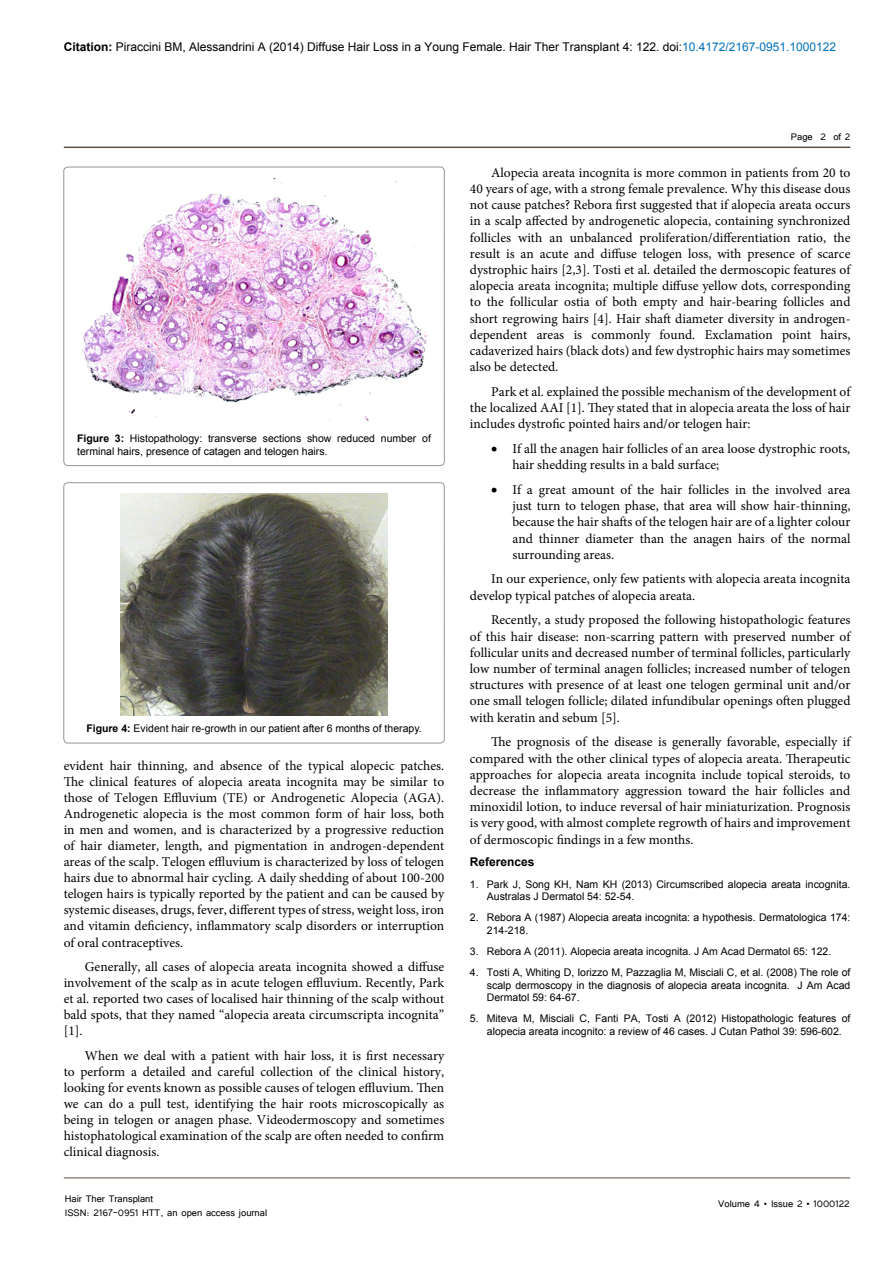
<style>
.page{position:relative;width:893px;height:1263px;background:#fff}
.page>*{position:absolute;margin:0;border:0;box-sizing:border-box;transform-origin:0 0}
.t1{font:13.5px/16.2px "Minion Pro";color:#000;text-align:justify}
.t2{font:12px "Arial";color:#000}
.t3{font:12px/14.4px "Tunga";color:#000}
.t4{font:700 12px "Arial";color:#000}
.t5{font:10.5px/12.6px "Arial";color:#000}
.s1{font-weight:700}
.s2{color:#0072bc}
</style>
<div class="page">
<hr style="left:64px;top:147px;width:786px;height:1px;background:#624d45">
<hr style="left:64px;top:1178px;width:786px;height:1px;background:#624d45">
<div style="left:64px;top:167px;width:380px;height:299px;border:1px solid #939598;border-radius:4px"></div>
<img style="left:81px;top:178px;width:347px;height:244px">
<div style="left:64px;top:483px;width:380px;height:260px;border:1px solid #939598;border-radius:4px"></div>
<img style="left:121px;top:494px;width:266px;height:222px">
<p class="t2" style="left:64px;top:39px;width:774px"><span class="s1">Citation:</span> Piraccini BM, Alessandrini A (2014) Diffuse Hair Loss in a Young Female. Hair Ther Transplant 4: 122. doi:<span class="s2">10.4172/2167-0951.1000122</span></p>
<p class="t5" style="left:77px;top:432px;width:355px"><span class="s1">Figure 3:</span> Histopathology: transverse sections show reduced number of terminal hairs, presence of catagen and telogen hairs.</p>
<p class="t5" style="left:86px;top:722px;width:337px"><span class="s1">Figure 4:</span> Evident hair re-growth in our patient after 6 months of therapy.</p>
<p class="t1" style="left:64px;top:758px;width:382px">evident hair thinning, and absence of the typical alopecic patches.<br>The clinical features of alopecia areata incognita may be similar to those of Telogen Effluvium (TE) or Androgenetic Alopecia (AGA).<br>Androgenetic alopecia is the most common form of hair loss, both in men and women, and is characterized by a progressive reduction of hair diameter, length, and pigmentation in androgen-dependent areas of the scalp. Telogen effluvium is characterized by loss of telogen hairs due to abnormal hair cycling. A daily shedding of about 100-200 telogen hairs is typically reported by the patient and can be caused by systemic diseases, drugs, fever, different types of stress, weight loss, iron and vitamin deficiency, inflammatory scalp disorders or interruption of oral contraceptives.</p>
<p class="t1" style="left:64px;top:959px;width:382px;text-indent:21px">Generally, all cases of alopecia areata incognita showed a diffuse involvement of the scalp as in acute telogen effluvium. Recently, Park et al. reported two cases of localised hair thinning of the scalp without bald spots, that they named “alopecia areata circumscripta incognita” [1].</p>
<p class="t1" style="left:64px;top:1047px;width:382px;text-indent:21px">When we deal with a patient with hair loss, it is first necessary to perform a detailed and careful collection of the clinical history, looking for events known as possible causes of telogen effluvium. Then we can do a pull test, identifying the hair roots microscopically as being in telogen or anagen phase. Videodermoscopy and sometimes histophatological examination of the scalp are often needed to confirm clinical diagnosis.</p>
<p class="t3" style="left:65px;top:1190px;width:204px">Hair Ther Transplant<br>ISSN: 2167-0951 HTT, an open access journal</p>
<p class="t3" style="left:791px;top:128px;width:61px">Page 2 of 2</p>
<p class="t1" style="left:470px;top:164px;width:382px;text-indent:21px">Alopecia areata incognita is more common in patients from 20 to 40 years of age, with a strong female prevalence. Why this disease dous not cause patches? Rebora first suggested that if alopecia areata occurs in a scalp affected by androgenetic alopecia, containing synchronized follicles with an unbalanced proliferation/differentiation ratio, the result is an acute and diffuse telogen loss, with presence of scarce dystrophic hairs [2,3]. Tosti et al. detailed the dermoscopic features of alopecia areata incognita; multiple diffuse yellow dots, corresponding to the follicular ostia of both empty and hair-bearing follicles and short regrowing hairs [4]. Hair shaft diameter diversity in androgen&shy;dependent areas is commonly found. Exclamation point hairs, cadaverized hairs (black dots) and few dystrophic hairs may sometimes also be detected.</p>
<p class="t1" style="left:470px;top:384px;width:382px;text-indent:21px">Park et al. explained the possible mechanism of the development of the localized AAI [1]. They stated that in alopecia areata the loss of hair includes dystrofic pointed hairs and/or telogen hair:</p>
<p class="t1" style="left:512px;top:441px;width:339px;text-indent:-21px">• If all the anagen hair follicles of an area loose dystrophic roots, hair shedding results in a bald surface;</p>
<p class="t1" style="left:512px;top:482px;width:340px;text-indent:-21px">• If a great amount of the hair follicles in the involved area just turn to telogen phase, that area will show hair-thinning, because the hair shafts of the telogen hair are of a lighter colour and thinner diameter than the anagen hairs of the normal surrounding areas.</p>
<p class="t1" style="left:470px;top:571px;width:382px;text-indent:21px">In our experience, only few patients with alopecia areata incognita develop typical patches of alopecia areata.</p>
<p class="t1" style="left:470px;top:612px;width:382px;text-indent:21px">Recently, a study proposed the following histopathologic features of this hair disease: non-scarring pattern with preserved number of follicular units and decreased number of terminal follicles, particularly low number of terminal anagen follicles; increased number of telogen structures with presence of at least one telogen germinal unit and/or one small telogen follicle; dilated infundibular openings often plugged with keratin and sebum [5].</p>
<p class="t1" style="left:470px;top:734px;width:382px;text-indent:21px">The prognosis of the disease is generally favorable, especially if compared with the other clinical types of alopecia areata. Therapeutic approaches for alopecia areata incognita include topical steroids, to decrease the inflammatory aggression toward the hair follicles and minoxidil lotion, to induce reversal of hair miniaturization. Prognosis is very good, with almost complete regrowth of hairs and improvement of dermoscopic findings in a few months.</p>
<p class="t4" style="left:470px;top:854px;width:66px">References</p>
<p class="t5" style="left:487px;top:878px;width:365px;text-indent:-17px">1. Park J, Song KH, Nam KH (2013) Circumscribed alopecia areata incognita.<br>Australas J Dermatol 54: 52-54.</p>
<p class="t5" style="left:487px;top:911px;width:365px;text-indent:-17px">2. Rebora A (1987) Alopecia areata incognita: a hypothesis. Dermatologica 174:<br>214-218.</p>
<p class="t5" style="left:470px;top:945px;width:363px">3. Rebora A (2011). Alopecia areata incognita. J Am Acad Dermatol 65: 122.</p>
<p class="t5" style="left:487px;top:966px;width:365px;text-align:justify;text-indent:-17px">4. Tosti A, Whiting D, Iorizzo M, Pazzaglia M, Misciali C, et al. (2008) The role of scalp dermoscopy in the diagnosis of alopecia areata incognita. J Am Acad Dermatol 59: 64-67.</p>
<p class="t5" style="left:487px;top:1012px;width:365px;text-indent:-17px">5. Miteva M, Misciali C, Fanti PA, Tosti A (2012) Histopathologic features of alopecia areata incognito: a review of 46 cases. J Cutan Pathol 39: 596-602.</p>
<p class="t3" style="left:718px;top:1196px;width:133px">Volume 4 • Issue 2 • 1000122</p>
</div>
